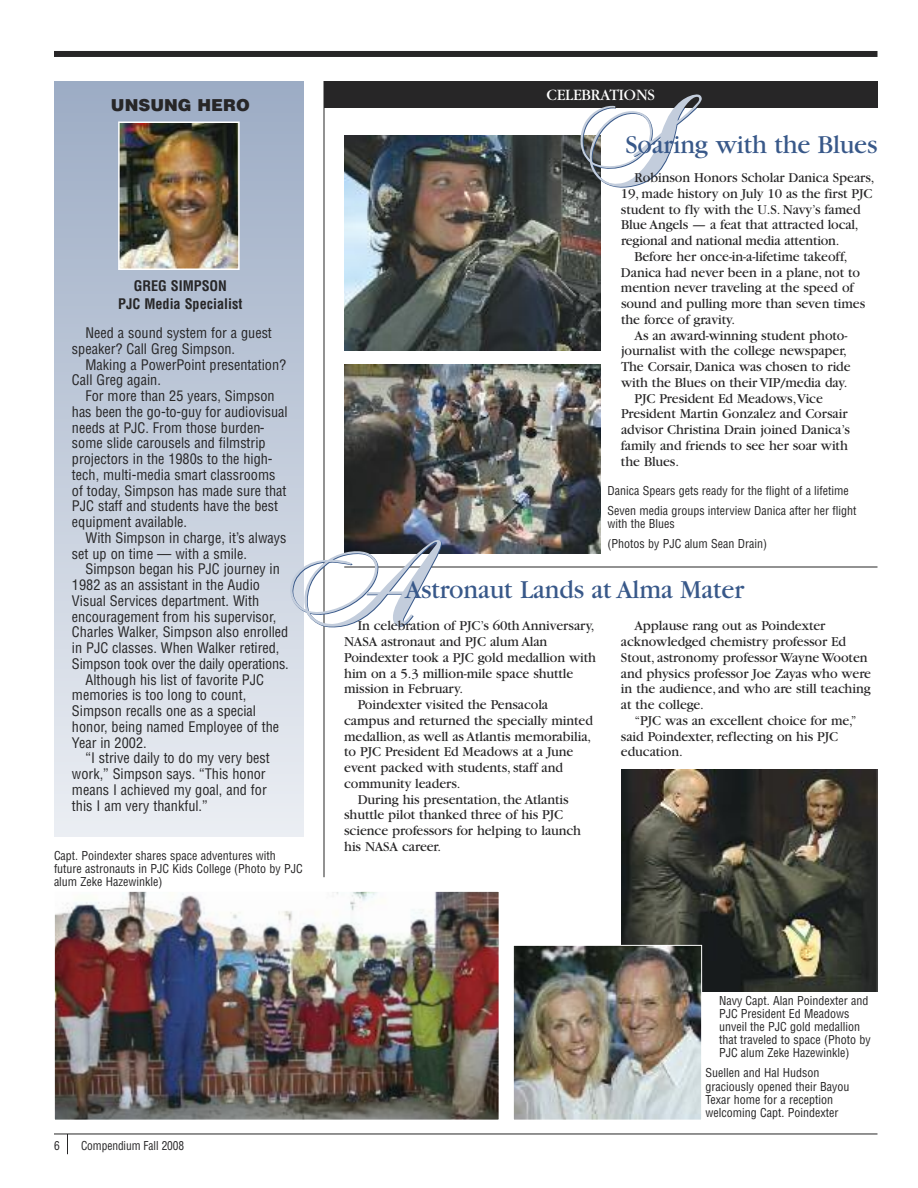
<style>
.page{position:relative;width:918px;height:1188px;background:#fff}
.page>*{position:absolute;margin:0;border:0;box-sizing:border-box;transform-origin:0 0}
.t1{font:27px "Garamond";letter-spacing:-.005em;color:#385889}
.t2{font:16.5px "Garamond";letter-spacing:-.005em;color:#fff}
.t3{font:900 16.5px "Helvetica";color:#272627}
.t4{font:14.25px/15.8px "Garamond";letter-spacing:-.005em;color:#272627}
.t5{font:condensed 14.25px/15.8px "Helvetica";color:#272627}
.t6{font:700 condensed 14.25px/18px "Helvetica";color:#272627;text-align:center}
.t7{font:condensed 12px/13.2px "Helvetica";color:#272627}
.t8{font:condensed 12px "Helvetica";color:#272627;scale:.95 1}
</style>
<div class="page">
<img style="left:344px;top:135px;width:257px;height:216px">
<hr style="left:54px;top:1134px;width:824px;height:1px;background:#272627">
<div style="left:54px;top:51px;width:824px;height:6px;background:#272627"></div>
<svg style="left:67px;top:1135px;width:1px;height:19px"></svg>
<div style="left:324px;top:81px;width:554px;height:27px;background:#272627"></div>
<hr style="left:324px;top:81px;width:1px;height:796px;background:#272627">
<div style="left:54px;top:81px;width:250px;height:756px;background:linear-gradient(to bottom,#9cacc5,#ebeef3)"></div>
<img style="left:121px;top:125px;width:116px;height:142px">
<div style="left:118px;top:122px;width:122px;height:148px;border:2px solid #fff"></div>
<img style="left:344px;top:364px;width:257px;height:190px">
<hr style="left:344px;top:567px;width:534px;height:1px;background:#272627">
<svg style="left:579px;top:94px;width:123px;height:96px"></svg>
<img style="left:621px;top:770px;width:256px;height:222px">
<img style="left:56px;top:893px;width:442px;height:225px">
<div style="left:54px;top:891px;width:446px;height:229px;border:1px solid #fff"></div>
<img style="left:515px;top:947px;width:185px;height:171px">
<div style="left:513px;top:945px;width:189px;height:175px;border:1px solid #fff"></div>
<svg style="left:289px;top:539px;width:154px;height:89px"></svg>
<p class="t3" style="left:111px;top:99px;width:140px">UNSUNG HERO</p>
<p class="t6" style="left:118px;top:278px;width:126px">GREG SIMPSON<br>PJC Media Specialist</p>
<p class="t5" style="left:72px;top:326px;width:201px;text-indent:14px">Need a sound system for a guest speaker? Call Greg Simpson.</p>
<p class="t5" style="left:72px;top:358px;width:216px;text-indent:14px">Making a PowerPoint presentation?<br>Call Greg again.</p>
<p class="t5" style="left:72px;top:389px;width:217px;text-indent:14px">For more than 25 years, Simpson has been the go-to-guy for audiovisual needs at PJC. From those burden&shy;some slide carousels and filmstrip projectors in the 1980s to the high&shy;tech, multi-media smart classrooms of today, Simpson has made sure that PJC staff and students have the best equipment available.</p>
<p class="t5" style="left:72px;top:531px;width:216px;text-indent:14px">With Simpson in charge, it’s always set up on time — with a smile.</p>
<p class="t5" style="left:85px;top:562px;width:196px">Simpson began his PJC journey in</p>
<p class="t5" style="left:72px;top:578px;width:190px">1982 as an assistant in the Audio</p>
<p class="t5" style="left:72px;top:594px;width:189px">Visual Services department. With</p>
<p class="t5" style="left:72px;top:610px;width:206px">encouragement from his supervisor,</p>
<p class="t5" style="left:72px;top:625px;width:218px">Charles Walker, Simpson also enrolled</p>
<p class="t5" style="left:72px;top:641px;width:209px">in PJC classes. When Walker retired,</p>
<p class="t5" style="left:72px;top:657px;width:218px">Simpson took over the daily operations.</p>
<p class="t5" style="left:85px;top:673px;width:180px">Although his list of favorite PJC</p>
<p class="t5" style="left:72px;top:688px;width:176px">memories is too long to count,</p>
<p class="t5" style="left:72px;top:704px;width:186px">Simpson recalls one as a special</p>
<p class="t5" style="left:72px;top:720px;width:209px">honor, being named Employee of the</p>
<p class="t5" style="left:72px;top:736px;width:76px">Year in 2002.</p>
<p class="t5" style="left:85px;top:751px;width:186px">“I strive daily to do my very best</p>
<p class="t5" style="left:72px;top:767px;width:195px">work,” Simpson says. “This honor</p>
<p class="t5" style="left:72px;top:783px;width:196px">means I achieved my goal, and for</p>
<p class="t5" style="left:72px;top:799px;width:137px">this I am very thankful.”</p>
<p class="t7" style="left:54px;top:850px;width:250px">Capt. Poindexter shares space adventures with future astronauts in PJC Kids College (Photo by PJC alum Zeke Hazewinkle)</p>
<p class="t2" style="left:546px;top:89px;width:110px">CELEBRATIONS</p>
<h1 class="t1" style="left:625px;top:135px;width:254px">Soaring with the Blues</h1>
<p class="t4" style="left:634px;top:171px;width:242px">Robinson Honors Scholar Danica Spears,</p>
<p class="t4" style="left:621px;top:187px;width:253px">19, made history on July 10 as the first PJC</p>
<p class="t4" style="left:621px;top:203px;width:241px">student to fly with the U.S. Navy’s famed</p>
<p class="t4" style="left:621px;top:218px;width:239px">Blue Angels — a feat that attracted local,</p>
<p class="t4" style="left:621px;top:234px;width:220px">regional and national media attention.</p>
<p class="t4" style="left:634px;top:250px;width:215px">Before her once-in-a-lifetime takeoff,</p>
<p class="t4" style="left:621px;top:266px;width:241px">Danica had never been in a plane, not to</p>
<p class="t4" style="left:621px;top:281px;width:234px">mention never traveling at the speed of</p>
<p class="t4" style="left:621px;top:297px;width:246px">sound and pulling more than seven times</p>
<p class="t4" style="left:621px;top:313px;width:116px">the force of gravity.</p>
<p class="t4" style="left:635px;top:329px;width:215px">As an award-winning student photo-</p>
<p class="t4" style="left:621px;top:344px;width:228px">journalist with the college newspaper,</p>
<p class="t4" style="left:621px;top:360px;width:231px">The Corsair, Danica was chosen to ride</p>
<p class="t4" style="left:621px;top:376px;width:228px">with the Blues on their VIP/media day.</p>
<p class="t4" style="left:635px;top:392px;width:190px">PJC President Ed Meadows,Vice</p>
<p class="t4" style="left:621px;top:407px;width:228px">President Martin Gonzalez and Corsair</p>
<p class="t4" style="left:621px;top:423px;width:230px">advisor Christina Drain joined Danica’s</p>
<p class="t4" style="left:621px;top:439px;width:228px">family and friends to see her soar with</p>
<p class="t4" style="left:621px;top:455px;width:60px">the Blues.</p>
<p class="t7" style="left:607px;top:482px;width:251px;line-height:20px">Danica Spears gets ready for the flight of a lifetime<br>Seven media groups interview Danica after her flight</p>
<p class="t7" style="left:607px;top:515px;width:161px;line-height:20px">with the Blues<br>(Photos by PJC alum Sean Drain)</p>
<h1 class="t1" style="left:405px;top:581px;width:341px">Astronaut Lands at Alma Mater</h1>
<p class="t4" style="left:358px;top:619px;width:238px">In celebration of PJC’s 60th Anniversary,</p>
<p class="t4" style="left:344px;top:635px;width:205px">NASA astronaut and PJC alum Alan</p>
<p class="t4" style="left:344px;top:651px;width:254px">Poindexter took a PJC gold medallion with</p>
<p class="t4" style="left:344px;top:667px;width:231px">him on a 5.3 million-mile space shuttle</p>
<p class="t4" style="left:344px;top:682px;width:120px">mission in February.</p>
<p class="t4" style="left:358px;top:698px;width:192px">Poindexter visited the Pensacola</p>
<p class="t4" style="left:344px;top:714px;width:250px">campus and returned the specially minted</p>
<p class="t4" style="left:344px;top:730px;width:249px">medallion, as well as Atlantis memorabilia,</p>
<p class="t4" style="left:344px;top:745px;width:231px">to PJC President Ed Meadows at a June</p>
<p class="t4" style="left:344px;top:761px;width:220px">event packed with students, staff and</p>
<p class="t4" style="left:344px;top:777px;width:118px">community leaders.</p>
<p class="t4" style="left:358px;top:793px;width:212px">During his presentation, the Atlantis</p>
<p class="t4" style="left:344px;top:808px;width:221px">shuttle pilot thanked three of his PJC</p>
<p class="t4" style="left:344px;top:824px;width:238px">science professors for helping to launch</p>
<p class="t4" style="left:344px;top:840px;width:99px">his NASA career.</p>
<p class="t4" style="left:621px;top:619px;width:252px;text-indent:14px">Applause rang out as Poindexter acknowledged chemistry professor Ed Stout, astronomy professor Wayne Wooten and physics professor Joe Zayas who were in the audience, and who are still teaching at the college.</p>
<p class="t4" style="left:621px;top:714px;width:237px;text-indent:13px">“PJC was an excellent choice for me,” said Poindexter, reflecting on his PJC education.</p>
<p class="t8" style="left:54px;top:1141px;width:7px">6</p>
<p class="t8" style="left:81px;top:1141px;width:110px">Compendium Fall 2008</p>
<p class="t7" style="left:719px;top:995px;width:153px">Navy Capt. Alan Poindexter and<br>PJC President Ed Meadows unveil the PJC gold medallion that traveled to space (Photo by<br>PJC alum Zeke Hazewinkle)</p>
<p class="t7" style="left:706px;top:1067px;width:145px">Suellen and Hal Hudson graciously opened their Bayou<br>Texar home for a reception welcoming Capt. Poindexter</p>
</div>
